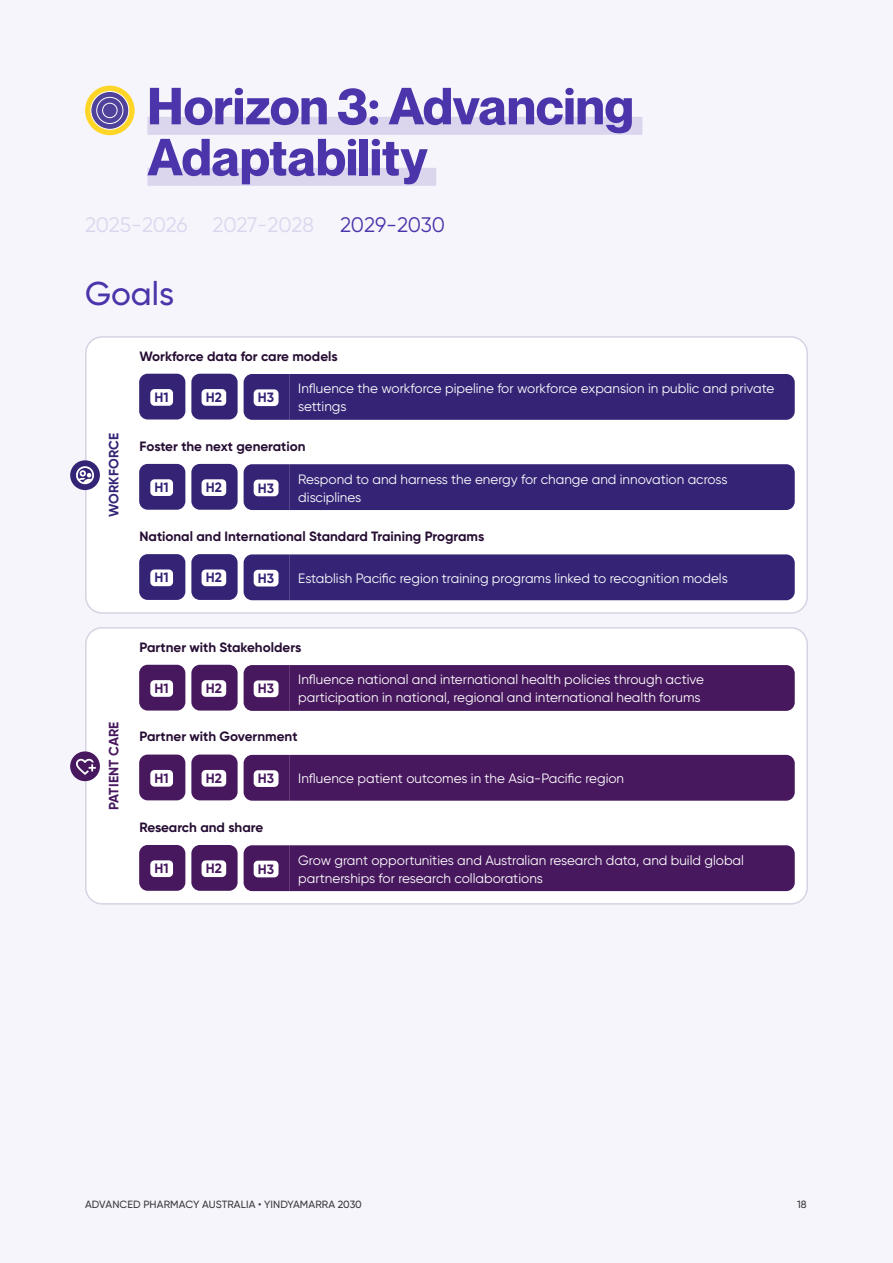
<style>
.page{position:relative;width:893px;height:1263px;background:#f6f5fb}
.page>*{position:absolute;margin:0;border:0;box-sizing:border-box;transform-origin:0 0}
.t1{font:700 51px/51px "Neue Montreal";color:#4c34aa}
.t2{font:500 33px "Gilroy";color:#4c34aa}
.t3{font:21px "Gilroy";letter-spacing:-.01em;color:#dbd6ee}
.t4{font:21px "Gilroy";letter-spacing:-.01em;color:#4c34aa}
.t5{font:13.5px/18px "Gilroy";color:#fff}
.t6{font:700 13.5px "Gilroy";color:#260d33}
.t7{font:700 13.5px "Gilroy";color:#47185e}
.t8{font:700 13.5px "Gilroy";color:#352476}
.t9{font:500 10.5px "Gilroy";letter-spacing:.01em;color:#3a3c3e}
</style>
<div class="page">
<div style="left:147px;top:117px;width:495px;height:18px;background:#dbd6ee"></div>
<div style="left:147px;top:168px;width:289px;height:18px;background:#dbd6ee"></div>
<svg style="left:85px;top:86px;width:50px;height:49px"></svg>
<svg style="left:91px;top:91px;width:38px;height:38px"></svg>
<div style="left:91px;top:91px;width:38px;height:39px;border:1px solid #fff;border-radius:50%"></div>
<svg style="left:97px;top:97px;width:26px;height:27px"></svg>
<div style="left:96px;top:97px;width:27px;height:27px;border:1px solid #fff;border-radius:50%"></div>
<div style="left:103px;top:103px;width:14px;height:15px;background:#50419a;border-radius:50%"></div>
<div style="left:102px;top:103px;width:15px;height:15px;border:1px solid #fff;border-radius:50%"></div>
<div style="left:86px;top:337px;width:721px;height:276px;background:#fff;border-radius:16px"></div>
<div style="left:85px;top:336px;width:723px;height:278px;border:2px solid #d7d3e4;border-radius:16px"></div>
<div style="left:139px;top:374px;width:46px;height:45px;background:#352476;border-radius:9px"></div>
<div style="left:150px;top:389px;width:23px;height:17px;background:#fff;border-radius:4px"></div>
<div style="left:191px;top:374px;width:47px;height:45px;background:#352476;border-radius:9px"></div>
<div style="left:202px;top:389px;width:24px;height:17px;background:#fff;border-radius:4px"></div>
<div style="left:244px;top:374px;width:551px;height:46px;background:#352476"></div>
<div style="left:254px;top:389px;width:24px;height:17px;background:#fff;border-radius:4px"></div>
<div style="left:139px;top:464px;width:46px;height:46px;background:#352476;border-radius:9px"></div>
<div style="left:150px;top:479px;width:23px;height:17px;background:#fff;border-radius:4px"></div>
<div style="left:191px;top:464px;width:47px;height:46px;background:#352476;border-radius:9px"></div>
<div style="left:202px;top:479px;width:24px;height:17px;background:#fff;border-radius:4px"></div>
<div style="left:244px;top:464px;width:551px;height:46px;background:#352476"></div>
<div style="left:254px;top:480px;width:24px;height:16px;background:#fff;border-radius:4px"></div>
<div style="left:139px;top:554px;width:46px;height:46px;background:#352476;border-radius:9px"></div>
<div style="left:150px;top:569px;width:23px;height:17px;background:#fff;border-radius:4px"></div>
<div style="left:191px;top:554px;width:47px;height:46px;background:#352476;border-radius:9px"></div>
<div style="left:202px;top:569px;width:24px;height:17px;background:#fff;border-radius:4px"></div>
<div style="left:244px;top:554px;width:551px;height:46px;background:#352476"></div>
<div style="left:254px;top:570px;width:24px;height:16px;background:#fff;border-radius:4px"></div>
<div style="left:86px;top:628px;width:721px;height:276px;background:#fff;border-radius:16px"></div>
<div style="left:85px;top:627px;width:723px;height:278px;border:2px solid #d7d3e4;border-radius:16px"></div>
<div style="left:139px;top:665px;width:46px;height:45px;background:#47185e;border-radius:9px"></div>
<div style="left:150px;top:680px;width:23px;height:17px;background:#fff;border-radius:4px"></div>
<div style="left:191px;top:665px;width:47px;height:45px;background:#47185e;border-radius:9px"></div>
<div style="left:202px;top:680px;width:24px;height:17px;background:#fff;border-radius:4px"></div>
<div style="left:244px;top:665px;width:551px;height:46px;background:#47185e"></div>
<div style="left:254px;top:680px;width:24px;height:17px;background:#fff;border-radius:4px"></div>
<div style="left:139px;top:754px;width:46px;height:46px;background:#47185e;border-radius:9px"></div>
<div style="left:150px;top:770px;width:23px;height:17px;background:#fff;border-radius:4px"></div>
<div style="left:191px;top:754px;width:47px;height:46px;background:#47185e;border-radius:9px"></div>
<div style="left:202px;top:770px;width:24px;height:17px;background:#fff;border-radius:4px"></div>
<div style="left:244px;top:755px;width:551px;height:46px;background:#47185e"></div>
<div style="left:254px;top:770px;width:24px;height:17px;background:#fff;border-radius:4px"></div>
<div style="left:139px;top:845px;width:46px;height:46px;background:#47185e;border-radius:9px"></div>
<div style="left:150px;top:860px;width:23px;height:17px;background:#fff;border-radius:4px"></div>
<div style="left:191px;top:845px;width:47px;height:46px;background:#47185e;border-radius:9px"></div>
<div style="left:202px;top:860px;width:24px;height:17px;background:#fff;border-radius:4px"></div>
<div style="left:244px;top:845px;width:551px;height:46px;background:#47185e"></div>
<div style="left:254px;top:861px;width:24px;height:16px;background:#fff;border-radius:4px"></div>
<div style="left:70px;top:751px;width:30px;height:30px;background:#47185e;border-radius:50%"></div>
<svg style="left:76px;top:759px;width:20px;height:16px"></svg>
<div style="left:70px;top:460px;width:30px;height:30px;background:#352476;border-radius:50%"></div>
<svg style="left:76px;top:466px;width:18px;height:18px"></svg>
<h1 class="t1" style="left:147px;top:81px;width:488px">Horizon 3: Advancing<br>Adaptability</h1>
<h3 class="t3" style="left:85px;top:212px;width:230px">2025-2026 2027-2028</h3>
<h3 class="t4" style="left:340px;top:212px;width:106px">2029-2030</h3>
<h2 class="t2" style="left:85px;top:273px;width:91px">Goals</h2>
<p class="t8" style="left:105px;top:517px;width:86px;rotate:-90deg">WORKFORCE</p>
<p class="t6" style="left:140px;top:347px;width:200px">Workforce data for care models</p>
<p class="t8" style="left:155px;top:389px;width:16px">H1</p>
<p class="t8" style="left:206px;top:389px;width:18px">H2</p>
<p class="t8" style="left:258px;top:389px;width:18px">H3</p>
<p class="t5" style="left:298px;top:379px;width:477px">Influence the workforce pipeline for workforce expansion in public and private settings</p>
<p class="t6" style="left:140px;top:438px;width:167px">Foster the next generation</p>
<p class="t8" style="left:155px;top:479px;width:16px">H1</p>
<p class="t8" style="left:206px;top:479px;width:18px">H2</p>
<p class="t8" style="left:258px;top:479px;width:18px">H3</p>
<p class="t5" style="left:298px;top:470px;width:431px">Respond to and harness the energy for change and innovation across disciplines</p>
<p class="t6" style="left:140px;top:528px;width:346px">National and International Standard Training Programs</p>
<p class="t8" style="left:155px;top:569px;width:16px">H1</p>
<p class="t8" style="left:206px;top:569px;width:18px">H2</p>
<p class="t8" style="left:258px;top:570px;width:18px">H3</p>
<p class="t5" style="left:298px;top:569px;width:431px">Establish Pacific region training programs linked to recognition models</p>
<p class="t7" style="left:105px;top:810px;width:90px;rotate:-90deg">PATIENT CARE</p>
<p class="t6" style="left:140px;top:638px;width:163px">Partner with Stakeholders</p>
<p class="t7" style="left:155px;top:680px;width:16px">H1</p>
<p class="t7" style="left:206px;top:680px;width:18px">H2</p>
<p class="t7" style="left:258px;top:680px;width:18px">H3</p>
<p class="t5" style="left:298px;top:670px;width:407px">Influence national and international health policies through active participation in national, regional and international health forums</p>
<p class="t6" style="left:140px;top:728px;width:160px">Partner with Government</p>
<p class="t7" style="left:155px;top:770px;width:16px">H1</p>
<p class="t7" style="left:206px;top:770px;width:18px">H2</p>
<p class="t7" style="left:258px;top:770px;width:18px">H3</p>
<p class="t5" style="left:298px;top:769px;width:327px">Influence patient outcomes in the Asia-Pacific region</p>
<p class="t6" style="left:140px;top:819px;width:125px">Research and share</p>
<p class="t7" style="left:155px;top:860px;width:16px">H1</p>
<p class="t7" style="left:206px;top:860px;width:18px">H2</p>
<p class="t7" style="left:258px;top:860px;width:18px">H3</p>
<p class="t5" style="left:298px;top:851px;width:447px">Grow grant opportunities and Australian research data, and build global partnerships for research collaborations</p>
<p class="t9" style="left:85px;top:1198px;width:278px">ADVANCED PHARMACY AUSTRALIA • YINDYAMARRA 2030</p>
<p class="t9" style="left:797px;top:1198px;width:11px">18</p>
</div>
